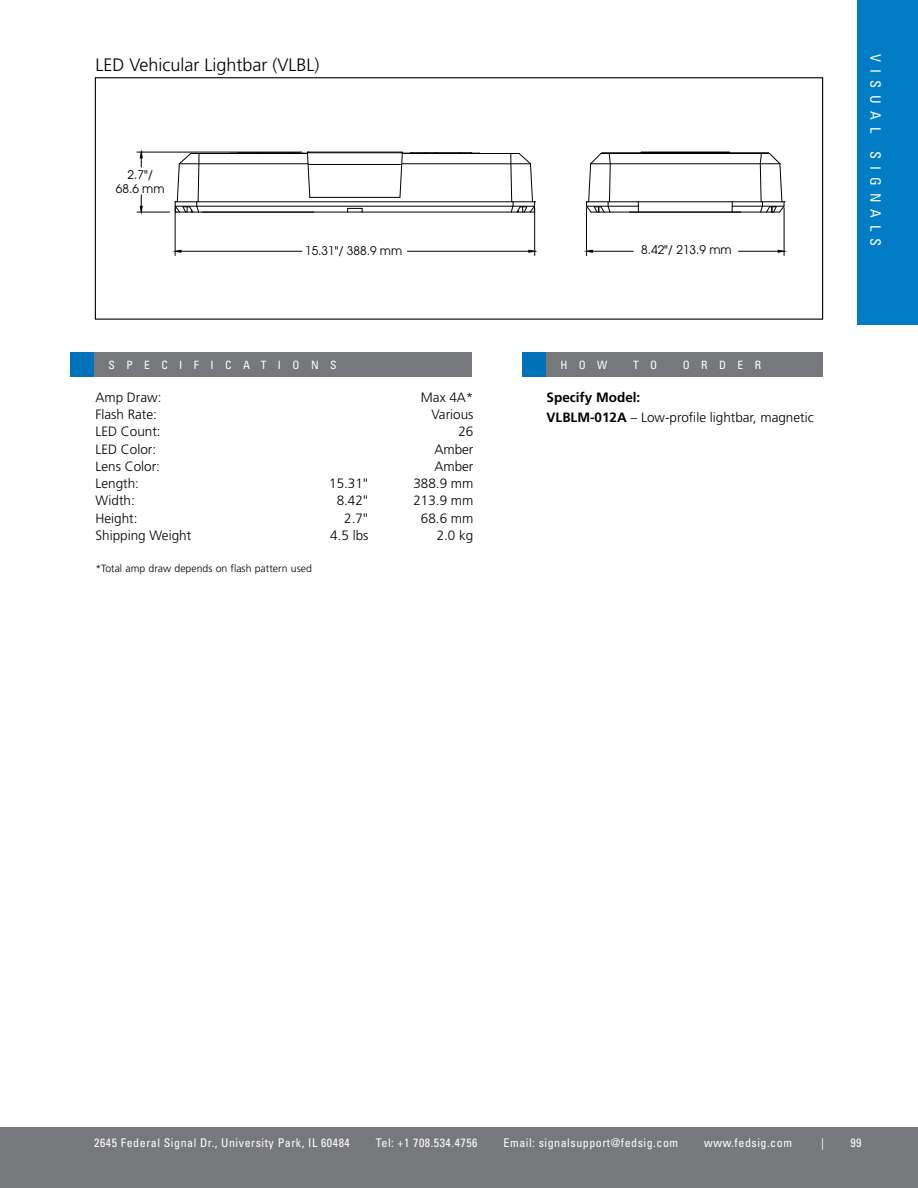
<style>
.page{position:relative;width:918px;height:1188px;background:#fff}
.page>*{position:absolute;margin:0;border:0;box-sizing:border-box;transform-origin:0 0}
.t1{font:300 18px "Frutiger";color:#000}
.t2{font:condensed 14.25px "Univers";letter-spacing:.5em;color:#fff}
.t3{font:300 13.5px/20.5px "Frutiger";color:#000}
.t4{font:condensed 12px "Univers";letter-spacing:.045em;color:#fff}
.t5{font:11.85px/13.4px "Avant Garde";color:#000;text-align:center}
.t6{font:condensed 11.55px "Univers";letter-spacing:1em;color:#fff}
.t7{font:300 10.5px "Frutiger";color:#000}
.s1{font-family:"Helvetica Neue";font-weight:400;font-stretch:condensed}
.s2{font-weight:700}
</style>
<div class="page">
<div style="left:0;top:1127px;width:918px;height:61px;background:#77787b"></div>
<div style="left:857px;top:0;width:61px;height:325px;background:#007dc5"></div>
<div style="left:70px;top:352px;width:25px;height:25px;background:#0072bc"></div>
<div style="left:95px;top:352px;width:377px;height:25px;background:#77787b"></div>
<div style="left:95px;top:77px;width:728px;height:243px;border:1px solid #000"></div>
<hr style="left:199px;top:163px;width:109px;height:1px;background:#000">
<hr style="left:310px;top:197px;width:90px;height:1px;background:#000">
<hr style="left:402px;top:163px;width:109px;height:1px;background:#000">
<hr style="left:308px;top:164px;width:94px;height:1px;background:#000">
<hr style="left:402px;top:153px;width:109px;height:1px;background:#000">
<hr style="left:199px;top:153px;width:109px;height:1px;background:#000">
<hr style="left:308px;top:152px;width:94px;height:1px;background:#000">
<svg style="left:399px;top:151px;width:4px;height:47px"></svg>
<svg style="left:410px;top:152px;width:70px;height:1px"></svg>
<hr style="left:197px;top:201px;width:316px;height:1px;background:#000">
<hr style="left:197px;top:206px;width:316px;height:1px;background:#000">
<hr style="left:199px;top:212px;width:149px;height:1px;background:#000">
<hr style="left:362px;top:212px;width:149px;height:1px;background:#000">
<svg style="left:347px;top:208px;width:16px;height:5px"></svg>
<hr style="left:610px;top:163px;width:150px;height:1px;background:#000">
<hr style="left:650px;top:153px;width:71px;height:1px;background:#000">
<hr style="left:641px;top:152px;width:88px;height:1px;background:#000">
<hr style="left:638px;top:201px;width:94px;height:1px;background:#000">
<hr style="left:638px;top:212px;width:94px;height:1px;background:#000">
<hr style="left:137px;top:212px;width:33px;height:1px;background:#000">
<hr style="left:137px;top:152px;width:165px;height:1px;background:#000">
<svg style="left:139px;top:195px;width:4px;height:20px"></svg>
<svg style="left:306px;top:151px;width:5px;height:47px"></svg>
<svg style="left:139px;top:149px;width:4px;height:18px"></svg>
<hr style="left:175px;top:208px;width:1px;height:47px;background:#000">
<hr style="left:534px;top:208px;width:1px;height:47px;background:#000">
<hr style="left:181px;top:251px;width:121px;height:1px;background:#000">
<hr style="left:407px;top:251px;width:122px;height:1px;background:#000">
<svg style="left:172px;top:249px;width:10px;height:4px"></svg>
<svg style="left:174px;top:152px;width:30px;height:61px"></svg>
<svg style="left:510px;top:153px;width:26px;height:60px"></svg>
<svg style="left:528px;top:249px;width:10px;height:4px"></svg>
<hr style="left:586px;top:208px;width:1px;height:47px;background:#000">
<hr style="left:784px;top:208px;width:1px;height:47px;background:#000">
<hr style="left:592px;top:251px;width:41px;height:1px;background:#000">
<hr style="left:739px;top:251px;width:39px;height:1px;background:#000">
<svg style="left:583px;top:249px;width:10px;height:4px"></svg>
<svg style="left:586px;top:152px;width:87px;height:61px"></svg>
<svg style="left:710px;top:152px;width:75px;height:61px"></svg>
<svg style="left:777px;top:249px;width:10px;height:4px"></svg>
<div style="left:522px;top:352px;width:25px;height:25px;background:#0072bc"></div>
<div style="left:547px;top:352px;width:276px;height:25px;background:#77787b"></div>
<h1 class="t1" style="left:95px;top:54px;width:226px">LED Vehicular Lightbar (VLBL)</h1>
<p class="t5" style="left:116px;top:168px;width:50px">2.7"/<br>68.6 mm</p>
<p class="t5" style="left:305px;top:244px;width:99px">15.31"/ 388.9 mm</p>
<p class="t5" style="left:641px;top:243px;width:92px">8.42"/ 213.9 mm</p>
<p class="t6" style="left:109px;top:357px;width:230px">SPECIFICATIONS</p>
<p class="t3" style="left:95px;top:387px;width:68px">Amp Draw:</p>
<p class="t3" style="left:421px;top:387px;width:54px">Max 4A*</p>
<p class="t3" style="left:95px;top:404px;width:63px">Flash Rate:</p>
<p class="t3" style="left:431px;top:404px;width:44px">Various</p>
<p class="t3" style="left:95px;top:422px;width:67px">LED Count:</p>
<p class="t3" style="left:458px;top:422px;width:17px">26</p>
<p class="t3" style="left:95px;top:439px;width:62px">LED Color:</p>
<p class="t3" style="left:434px;top:439px;width:41px">Amber</p>
<p class="t3" style="left:95px;top:456px;width:66px">Lens Color:</p>
<p class="t3" style="left:434px;top:456px;width:41px">Amber</p>
<p class="t3" style="left:95px;top:473px;width:45px">Length:</p>
<p class="t3" style="left:329px;top:473px;width:41px">15.31<span class="s1">"</span></p>
<p class="t3" style="left:413px;top:473px;width:62px">388.9 mm</p>
<p class="t3" style="left:95px;top:491px;width:41px">Width:</p>
<p class="t3" style="left:337px;top:491px;width:33px">8.42<span class="s1">"</span></p>
<p class="t3" style="left:413px;top:491px;width:62px">213.9 mm</p>
<p class="t3" style="left:95px;top:508px;width:44px">Height:</p>
<p class="t3" style="left:344px;top:508px;width:26px">2.7<span class="s1">"</span></p>
<p class="t3" style="left:421px;top:508px;width:54px">68.6 mm</p>
<p class="t3" style="left:95px;top:525px;width:97px">Shipping Weight</p>
<p class="t3" style="left:330px;top:525px;width:40px">4.5 lbs</p>
<p class="t3" style="left:437px;top:525px;width:38px">2.0 kg</p>
<p class="t7" style="left:95px;top:563px;width:218px">*Total amp draw depends on flash pattern used</p>
<p class="t6" style="left:560px;top:357px;width:49px">HOW</p>
<p class="t6" style="left:633px;top:357px;width:26px">T O</p>
<p class="t6" style="left:683px;top:357px;width:80px">ORDER</p>
<p class="t3" style="left:547px;top:387px;width:269px"><span class="s2">Specify Model:<br>VLBLM-012A</span> – Low-profile lightbar, magnetic</p>
<p class="t2" style="left:885px;top:54px;width:194px;rotate:90deg">VISUAL SIGNALS</p>
<p class="t4" style="left:94px;top:1135px;width:257px">2645 Federal Signal Dr., University Park, IL 60484</p>
<p class="t4" style="left:376px;top:1135px;width:103px">Tel: +1 708.534.4756</p>
<p class="t4" style="left:504px;top:1135px;width:176px">Email: signalsupport@fedsig.com</p>
<p class="t4" style="left:704px;top:1135px;width:89px">www.fedsig.com</p>
<p class="t4" style="left:821px;top:1135px;width:4px">|</p>
<p class="t4" style="left:850px;top:1135px;width:13px">99</p>
</div>
